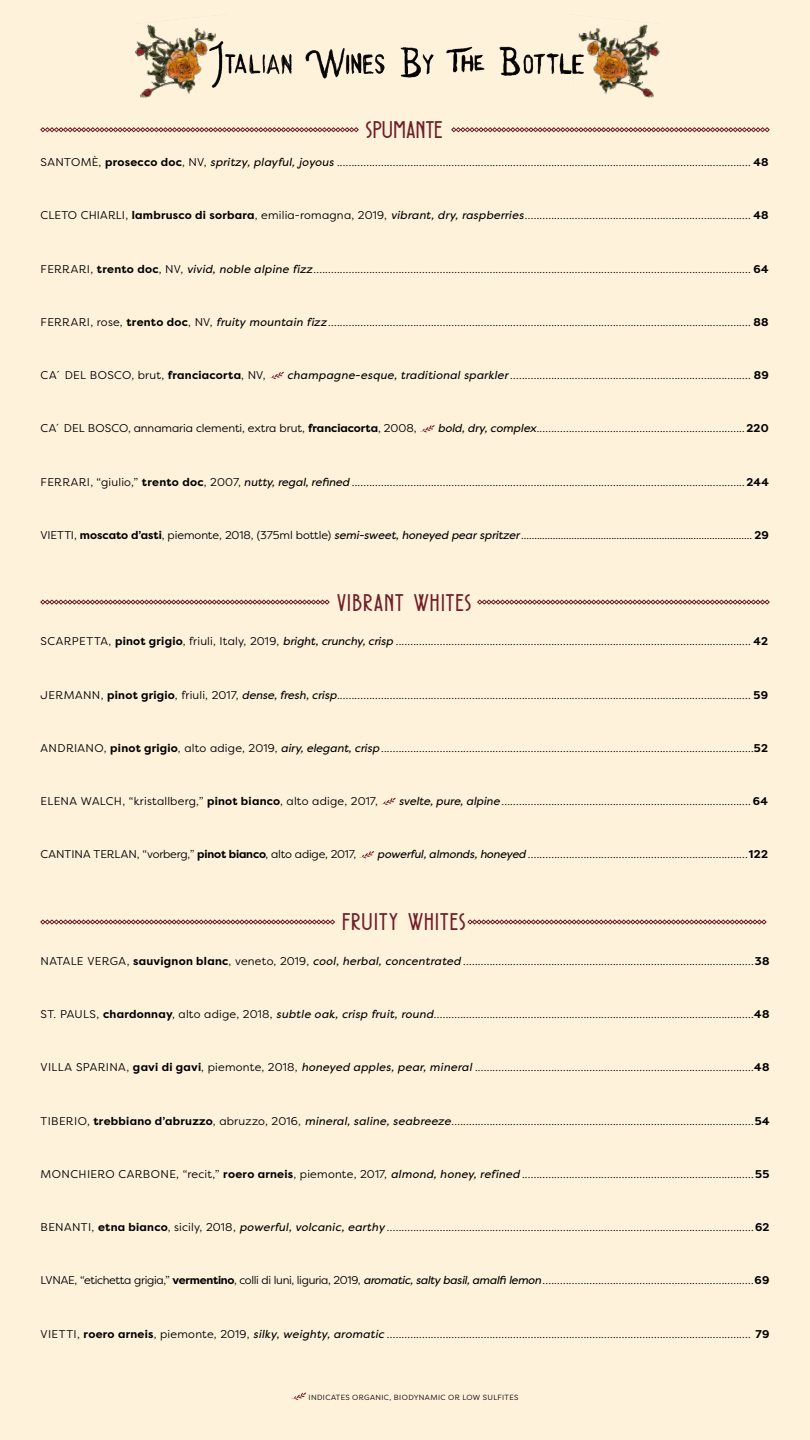
<style>
.page{position:relative;width:810px;height:1440px;background:#fff2db}
.page>*{position:absolute;margin:0;border:0;box-sizing:border-box;transform-origin:0 0}
.t1{font:22.5px "Prizefighter One";letter-spacing:.035em;color:#71202a}
.t2{font:22.5px "Prizefighter One";letter-spacing:.005em;color:#71202a}
.t3{font:11.25px "Filson Pro";letter-spacing:.015em;color:#000}
.t4{font:11.25px "Filson Pro";letter-spacing:-.005em;color:#000}
.t5{font:11.25px "Filson Pro";letter-spacing:.035em;color:#000}
.t6{font:11.25px "Filson Pro";letter-spacing:-.03em;color:#000}
.t7{font:11.25px "Filson Pro";letter-spacing:-.015em;color:#000}
.t8{font:7.5px "Filson Pro";letter-spacing:.045em;color:#000}
.s1{font-weight:700}
.s2{font-style:italic}
</style>
<div class="page">
<svg style="left:269px;top:372px;width:15px;height:7px"></svg>
<svg style="left:420px;top:425px;width:15px;height:7px"></svg>
<svg style="left:381px;top:798px;width:15px;height:7px"></svg>
<svg style="left:359px;top:851px;width:15px;height:7px"></svg>
<svg style="left:40px;top:127px;width:319px;height:5px"></svg>
<svg style="left:40px;top:600px;width:290px;height:5px"></svg>
<svg style="left:40px;top:919px;width:295px;height:6px"></svg>
<svg style="left:467px;top:919px;width:300px;height:6px"></svg>
<svg style="left:477px;top:600px;width:293px;height:5px"></svg>
<svg style="left:451px;top:127px;width:319px;height:5px"></svg>
<img style="left:236px;top:46px;width:322px;height:33px">
<img style="left:558px;top:24px;width:101px;height:74px">
<img style="left:135px;top:24px;width:101px;height:74px">
<svg style="left:291px;top:1393px;width:15px;height:7px"></svg>
<h1 class="t2" style="left:366px;top:116px;width:79px">SPUMANTE</h1>
<p class="t3" style="left:41px;top:155px;width:730px">SANTOMÈ, <span class="s1">prosecco doc</span>, NV, <span class="s2">spritzy, playful, joyous</span> ............................................................................................................................................. <span class="s1">48</span></p>
<p class="t3" style="left:40px;top:208px;width:730px">CLETO CHIARLI, <span class="s1">lambrusco di sorbara</span>, emilia-romagna, 2019, <span class="s2">vibrant, dry, raspberries</span>............................................................................. <span class="s1">48</span></p>
<p class="t5" style="left:41px;top:261px;width:730px">FERRARI, <span class="s1">trento doc</span>, NV, <span class="s2">vivid, noble alpine fizz</span>..................................................................................................................................................... <span class="s1">64</span></p>
<p class="t3" style="left:41px;top:314px;width:730px">FERRARI, rose, <span class="s1">trento doc</span>, NV, <span class="s2">fruity mountain fizz</span> ................................................................................................................................................ <span class="s1">88</span></p>
<p class="t3" style="left:41px;top:368px;width:227px">CA´ DEL BOSCO, brut, <span class="s1">franciacorta</span>, NV,</p>
<p class="t3" style="left:287px;top:368px;width:483px"><span class="s2">champagne-esque, traditional sparkler</span>.................................................................................. <span class="s1">89</span></p>
<p class="t4" style="left:41px;top:421px;width:378px">CA´ DEL BOSCO, annamaria clementi, extra brut, <span class="s1">franciacorta</span>, 2008,</p>
<p class="t3" style="left:438px;top:421px;width:332px"><span class="s2">bold, dry, complex</span>.......................................................................<span class="s1">220</span></p>
<p class="t3" style="left:41px;top:474px;width:730px">FERRARI, “giulio,” <span class="s1">trento doc</span>, 2007, <span class="s2">nutty, regal, refined</span> ......................................................................................................................................<span class="s1">244</span></p>
<p class="t4" style="left:41px;top:527px;width:730px">VIETTI, <span class="s1">moscato d’asti</span>, piemonte, 2018, (375ml bottle) <span class="s2">semi-sweet, honeyed pear spritzer</span>....................................................................................... <span class="s1">29</span></p>
<h1 class="t1" style="left:337px;top:589px;width:137px">VIBRANT WHITES</h1>
<p class="t3" style="left:41px;top:634px;width:729px">SCARPETTA, <span class="s1">pinot grigio</span>, friuli, Italy, 2019, <span class="s2">bright, crunchy, crisp</span> ......................................................................................................................... <span class="s1">42</span></p>
<p class="t3" style="left:41px;top:687px;width:729px">JERMANN, <span class="s1">pinot grigio</span>, friuli, 2017, <span class="s2">dense, fresh, crisp</span>............................................................................................................................................. <span class="s1">59</span></p>
<p class="t3" style="left:41px;top:740px;width:729px">ANDRIANO, <span class="s1">pinot grigio</span>, alto adige, 2019, <span class="s2">airy, elegant, crisp</span> ...............................................................................................................................<span class="s1">52</span></p>
<p class="t3" style="left:41px;top:794px;width:339px">ELENA WALCH, “kristallberg,” <span class="s1">pinot bianco</span>, alto adige, 2017,</p>
<p class="t3" style="left:399px;top:794px;width:371px"><span class="s2">svelte, pure, alpine</span> ..................................................................................... <span class="s1">64</span></p>
<p class="t7" style="left:41px;top:847px;width:317px">CANTINA TERLAN, “vorberg,” <span class="s1">pinot bianco</span>, alto adige, 2017,</p>
<p class="t3" style="left:377px;top:847px;width:392px"><span class="s2">powerful, almonds, honeyed</span> ...........................................................................<span class="s1">122</span></p>
<h1 class="t1" style="left:343px;top:909px;width:125px">FRUITY WHITES</h1>
<p class="t3" style="left:41px;top:954px;width:730px">NATALE VERGA, <span class="s1">sauvignon blanc</span>, veneto, 2019, <span class="s2">cool, herbal, concentrated</span> ...................................................................................................<span class="s1">38</span></p>
<p class="t3" style="left:41px;top:1007px;width:730px">ST. PAULS, <span class="s1">chardonnay</span>, alto adige, 2018, <span class="s2">subtle oak, crisp fruit, round</span>.............................................................................................................<span class="s1">48</span></p>
<p class="t3" style="left:41px;top:1060px;width:730px">VILLA SPARINA, <span class="s1">gavi di gavi</span>, piemonte, 2018, <span class="s2">honeyed apples, pear, mineral</span> ...............................................................................................<span class="s1">48</span></p>
<p class="t3" style="left:41px;top:1113px;width:730px">TIBERIO, <span class="s1">trebbiano d’abruzzo</span>, abruzzo, 2016, <span class="s2">mineral, saline, seabreeze</span>.......................................................................................................<span class="s1">54</span></p>
<p class="t3" style="left:41px;top:1166px;width:730px">MONCHIERO CARBONE, “recit,” <span class="s1">roero arneis</span>, piemonte, 2017, <span class="s2">almond, honey, refined</span> ...............................................................................<span class="s1">55</span></p>
<p class="t3" style="left:41px;top:1220px;width:730px">BENANTI, <span class="s1">etna bianco</span>, sicily, 2018, <span class="s2">powerful, volcanic, earthy</span> .............................................................................................................................<span class="s1">62</span></p>
<p class="t6" style="left:41px;top:1273px;width:730px">LVNAE, “etichetta grigia,” <span class="s1">vermentino</span>, colli di luni, liguria, 2019, <span class="s2">aromatic, salty basil, amalfi lemon</span>........................................................................<span class="s1">69</span></p>
<p class="t3" style="left:41px;top:1326px;width:730px">VIETTI, <span class="s1">roero arneis</span>, piemonte, 2019, <span class="s2">silky, weighty, aromatic</span> ............................................................................................................................ <span class="s1">79</span></p>
<p class="t8" style="left:309px;top:1392px;width:211px">INDICATES ORGANIC, BIODYNAMIC OR LOW SULFITES</p>
</div>
